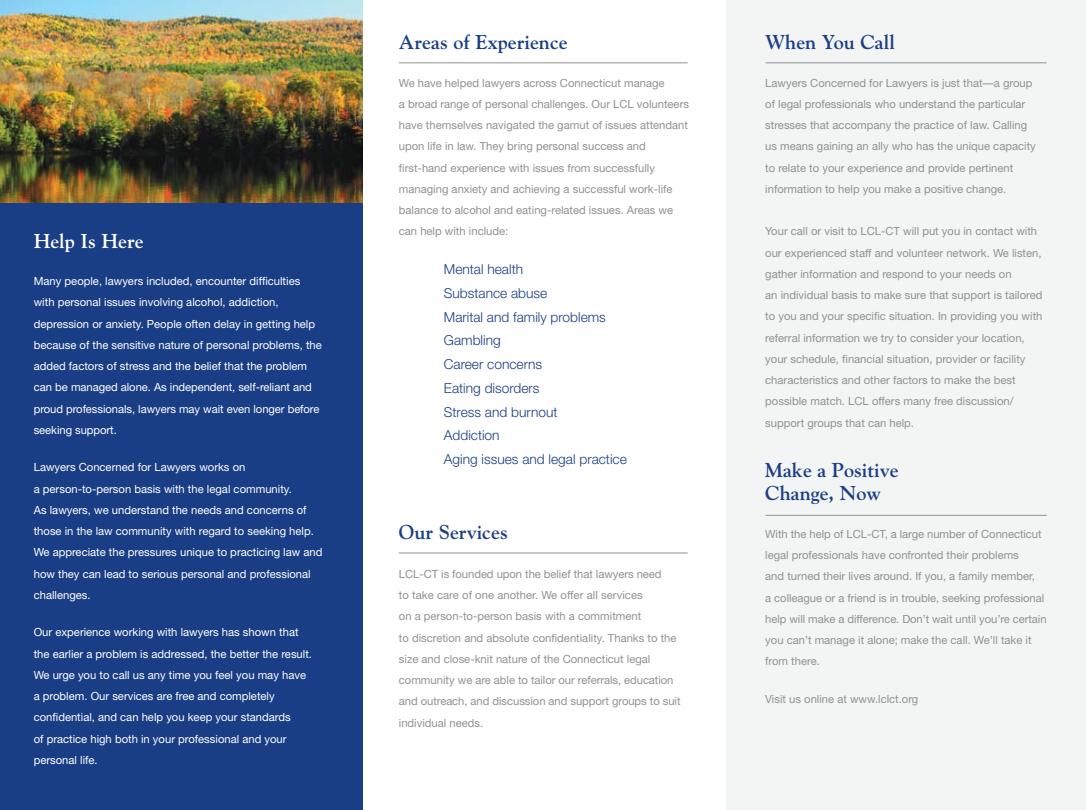
<style>
.page{position:relative;width:1086px;height:810px;background:#fff}
.page>*{position:absolute;margin:0;border:0;box-sizing:border-box;transform-origin:0 0}
.t1{font:100 27.5px "Helvetica Neue";color:#1a3e85}
.t2{font:20px/23.8px "Goudy Bold Os F";color:#1a3e85}
.t3{font:20px "Goudy Bold Os F";color:#fff}
.t4{font:300 13.75px/23.8px "Helvetica Neue";color:#1a3e85}
.t5{font:300 13.75px/23.8px "Helvetica Neue";color:#919195}
.t6{font:11.25px/21.2px "Helvetica Neue";color:#919195}
.t7{font:11.25px/21.2px "Helvetica Neue";color:#fff}
</style>
<div class="page">
<div style="left:726px;top:0;width:360px;height:810px;background:#f3f4f4"></div>
<div style="left:0;top:0;width:363px;height:810px;background:#1a3e85"></div>
<img style="left:0;top:0;width:363px;height:202px">
<hr style="left:399px;top:63px;width:289px;height:1px;background:#919195">
<hr style="left:765px;top:63px;width:281px;height:1px;background:#919195">
<hr style="left:765px;top:515px;width:281px;height:1px;background:#919195">
<hr style="left:399px;top:553px;width:289px;height:1px;background:#919195">
<h2 class="t3" style="left:34px;top:228px;width:111px">Help Is Here</h2>
<p class="t7" style="left:34px;top:270px;width:289px">Many people, lawyers included, encounter difficulties with personal issues involving alcohol, addiction, depression or anxiety. People often delay in getting help because of the sensitive nature of personal problems, the added factors of stress and the belief that the problem can be managed alone. As independent, self-reliant and proud professionals, lawyers may wait even longer before seeking support.</p>
<p class="t7" style="left:34px;top:457px;width:290px">Lawyers Concerned for Lawyers works on<br>a person-to-person basis with the legal community.<br>As lawyers, we understand the needs and concerns of those in the law community with regard to seeking help.<br>We appreciate the pressures unique to practicing law and how they can lead to serious personal and professional challenges.</p>
<p class="t7" style="left:34px;top:622px;width:280px">Our experience working with lawyers has shown that the earlier a problem is addressed, the better the result.<br>We urge you to call us any time you feel you may have a problem. Our services are free and completely confidential, and can help you keep your standards<br>of practice high both in your professional and your personal life.</p>
<h2 class="t2" style="left:399px;top:30px;width:170px">Areas of Experience</h2>
<p class="t6" style="left:399px;top:72px;width:292px">We have helped lawyers across Connecticut manage<br>a broad range of personal challenges. Our LCL volunteers have themselves navigated the gamut of issues attendant upon life in law. They bring personal success and first-hand experience with issues from successfully managing anxiety and achieving a successful work-life balance to alcohol and eating-related issues. Areas we can help with include:</p>
<p class="t4" style="left:444px;top:257px;width:184px">Mental health<br>Substance abuse<br>Marital and family problems<br>Gambling<br>Career concerns<br>Eating disorders<br>Stress and burnout<br>Addiction<br>Aging issues and legal practice</p>
<h1 class="t1" style="left:399px;top:30px;width:147px">Who We Are</h1>
<p class="t5" style="left:399px;top:150px;width:280px">to the Connecticut legal community. We are<br>a lawyer-funded and lawyer-supported quorum of volunteers from the legal community, sharing</p>
<h2 class="t2" style="left:399px;top:520px;width:110px">Our Services</h2>
<p class="t6" style="left:399px;top:563px;width:283px">LCL-CT is founded upon the belief that lawyers need<br>to take care of one another. We offer all services<br>on a person-to-person basis with a commitment<br>to discretion and absolute confidentiality. Thanks to the size and close-knit nature of the Connecticut legal community we are able to tailor our referrals, education and outreach, and discussion and support groups to suit individual needs.</p>
<h2 class="t2" style="left:765px;top:30px;width:131px">When You Call</h2>
<p class="t6" style="left:765px;top:72px;width:272px">Lawyers Concerned for Lawyers is just that—a group of legal professionals who understand the particular stresses that accompany the practice of law. Calling us means gaining an ally who has the unique capacity to relate to your experience and provide pertinent information to help you make a positive change.</p>
<p class="t6" style="left:765px;top:221px;width:279px">Your call or visit to LCL-CT will put you in contact with our experienced staff and volunteer network. We listen, gather information and respond to your needs on<br>an individual basis to make sure that support is tailored to you and your specific situation. In providing you with referral information we try to consider your location, your schedule, financial situation, provider or facility characteristics and other factors to make the best possible match. LCL offers many free discussion/ support groups that can help.</p>
<h2 class="t2" style="left:765px;top:457px;width:135px">Make a Positive<br>Change, Now</h2>
<p class="t6" style="left:765px;top:523px;width:283px">With the help of LCL-CT, a large number of Connecticut legal professionals have confronted their problems<br>and turned their lives around. If you, a family member,<br>a colleague or a friend is in trouble, seeking professional help will make a difference. Don’t wait until you’re certain you can’t manage it alone; make the call. We’ll take it from there.</p>
<p class="t6" style="left:765px;top:688px;width:155px">Visit us online at www.lclct.org</p>
</div>
